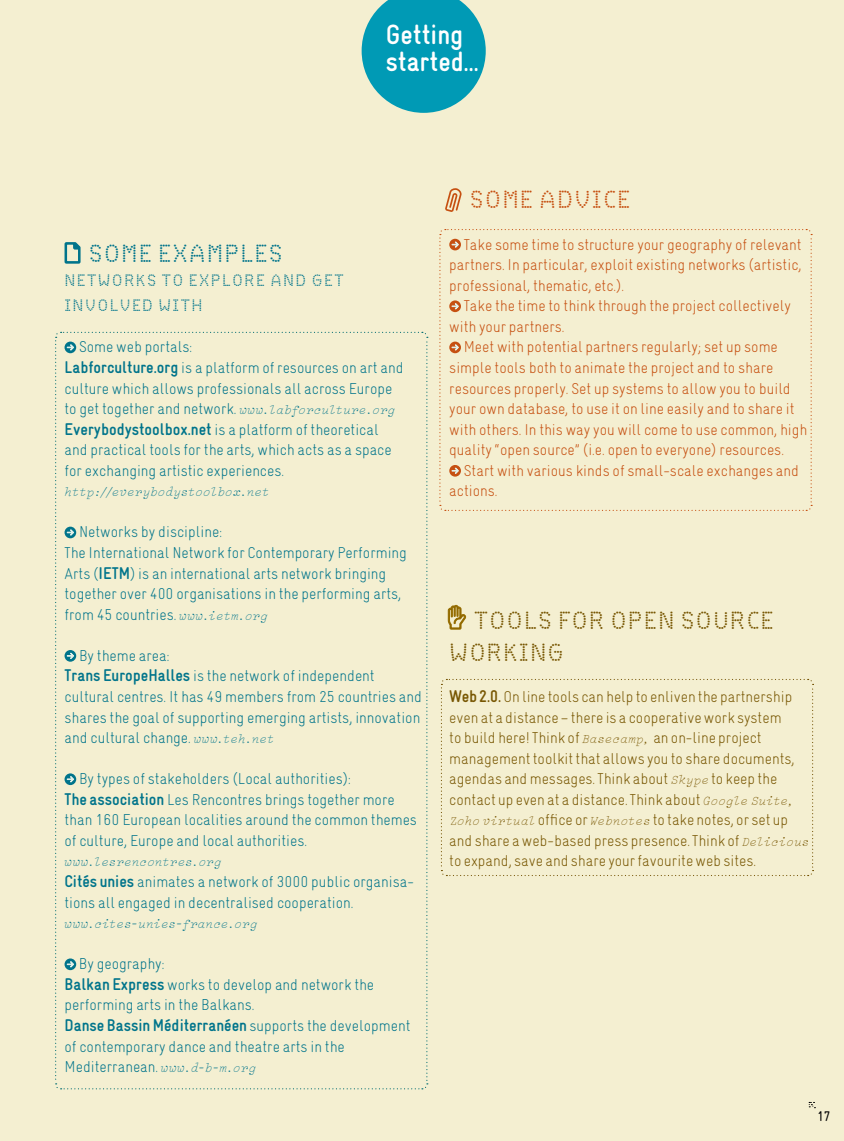
<style>
.page{position:relative;width:844px;height:1141px;background:#fff}
.page>*{position:absolute;margin:0;border:0;box-sizing:border-box;transform-origin:0 0}
.t1{font:700 28px/27.1px "Gravur Condensed";color:#fff}
.t2{font:26.25px/31.5px "Amb B Dot";letter-spacing:.04em;color:#785703}
.t3{font:26.25px "Amb B Dot";letter-spacing:.04em;color:#00748b}
.t4{font:26.25px "Amb B Dot";letter-spacing:.04em;color:#c65011}
.t5{font:17.5px "Amb B Dot";letter-spacing:.08em;color:#00748b}
.t6{font:700 17.15px "Gravur Condensed";color:#00748b}
.t7{font:300 15.75px/20.7px "Gravur Condensed";color:#00748b}
.t8{font:300 15.75px/20.7px "Gravur Condensed";color:#c65011}
.t9{font:300 15.75px/20.7px "Gravur Condensed";color:#785703}
.t10{font:14px "Gravur Condensed";color:#000}
.t11{font:12.25px "Lisa";letter-spacing:.02em;color:#00748b}
.s1{font-weight:700;font-size:17.15px}
.s2{font-family:"Lisa";font-weight:400;font-size:12.25px}
.s3{font-weight:300;font-size:15.75px}
</style>
<div class="page">
<div style="left:0;top:0;width:843px;height:1141px;background:#f4efd1"></div>
<svg style="left:808px;top:1102px;width:7px;height:6px"></svg>
<svg style="left:64px;top:242px;width:17px;height:22px"></svg>
<svg style="left:445px;top:188px;width:17px;height:24px"></svg>
<svg style="left:448px;top:605px;width:18px;height:24px"></svg>
<svg style="left:55px;top:331px;width:373px;height:759px"></svg>
<svg style="left:439px;top:229px;width:373px;height:282px"></svg>
<svg style="left:440px;top:678px;width:373px;height:199px"></svg>
<svg style="left:361px;top:0;width:124px;height:113px"></svg>
<h1 class="t1" style="left:385px;top:21px;width:94px">Getting started…</h1>
<h2 class="t3" style="left:89px;top:237px;width:195px">SOME EXAMPLES</h2>
<p class="t5" style="left:64px;top:270px;width:218px">NETWORKS TO EXPLORE AND</p>
<p class="t5" style="left:312px;top:270px;width:12px">GET</p>
<p class="t5" style="left:64px;top:294px;width:11px">INV</p>
<p class="t5" style="left:97px;top:294px;width:24px">OLVED</p>
<p class="t5" style="left:158px;top:294px;width:45px">WITH</p>
<p class="t7" style="left:64px;top:337px;width:340px;text-indent:14px">Some web portals:<br><span class="s1">Labforculture.org</span> is a platform of resources on art and culture which allows professionals all across Europe to get together and network. <span class="s2">www.labforculture.org </span><span class="s1">Everybodystoolbox.net</span> is a platform of theoretical and practical tools for the arts, which acts as a space for exchanging artistic experiences.</p>
<p class="t11" style="left:64px;top:483px;width:206px">http://everybodystoolbox.net</p>
<p class="t7" style="left:64px;top:522px;width:344px;text-indent:14px">Networks by discipline:<br>The International Network for Contemporary Performing Arts (<span class="s1">IETM</span>) is an international arts network bringing together over 400 organisations in the performing arts, from 45 countries. <span class="s2">www.ietm.org</span></p>
<p class="t7" style="left:64px;top:645px;width:359px;text-indent:14px">By theme area:<br><span class="s1">Trans EuropeHalles</span> is the network of independent cultural centres. It has 49 members from 25 countries and shares the goal of supporting emerging artists, innovation and cultural change. <span class="s2">www.teh.net</span></p>
<p class="t7" style="left:64px;top:768px;width:354px;text-indent:14px">By types of stakeholders (Local authorities):<br><span class="s1">The association</span> Les Rencontres brings together more than 160 European localities around the common themes of culture, Europe and local authorities.</p>
<p class="t11" style="left:64px;top:853px;width:158px">www.lesrencontres.org</p>
<p class="t7" style="left:64px;top:871px;width:351px"><span class="s1">Cités unies</span> animates a network of 3000 public organisa&shy;tions all engaged in decentralised cooperation.</p>
<p class="t11" style="left:64px;top:915px;width:194px">www.cites-unies-france.org</p>
<p class="t7" style="left:64px;top:954px;width:311px;text-indent:14px">By geography:<br><span class="s1">Balkan Express</span> works to develop and network the performing arts in the Balkans.</p>
<p class="t6" style="left:64px;top:1016px;width:347px">Danse Bassin Méditerranéen <span class="s3">supports the development</span></p>
<p class="t7" style="left:64px;top:1036px;width:282px">of contemporary dance and theatre arts in the<br>Mediterranean. <span class="s2">www.d-b-m.org</span></p>
<h2 class="t4" style="left:469px;top:184px;width:162px">SOME ADVICE</h2>
<p class="t8" style="left:449px;top:234px;width:354px;text-align:justify;text-indent:14px">Take some time to structure your geography of relevant partners. In particular, exploit existing networks (artistic, professional, thematic, etc.).</p>
<p class="t8" style="left:449px;top:296px;width:343px;text-indent:14px">Take the time to think through the project collectively with your partners.</p>
<p class="t8" style="left:449px;top:337px;width:359px;text-indent:14px">Meet with potential partners regularly; set up some simple tools both to animate the project and to share resources properly. Set up systems to allow you to build your own database, to use it on line easily and to share it with others. In this way you will come to use common, high quality “open source” (i.e. open to everyone) resources.</p>
<p class="t8" style="left:449px;top:460px;width:351px;text-indent:14px">Start with various kinds of small-scale exchanges and actions.</p>
<h2 class="t2" style="left:449px;top:604px;width:322px;text-indent:25px">TOOLS FOR OPEN SOURCE<br>WORKING</h2>
<p class="t9" style="left:449px;top:686px;width:361px"><span class="s1">Web 2.0.</span> On line tools can help to enliven the partnership even at a distance – there is a cooperative work system<br>to build here! Think of <span class="s2">Basecamp,</span> an on-line project management toolkit that allows you to share documents, agendas and messages. Think about <span class="s2">Skype</span> to keep the contact up even at a distance. Think about <span class="s2">Google Suite, Zoho virtual</span> office or <span class="s2">Webnotes</span> to take notes, or set up and share a web-based press presence. Think of <span class="s2">Delicious </span>to expand, save and share your favourite web sites.</p>
<p class="t10" style="left:816px;top:1108px;width:15px">17</p>
</div>
